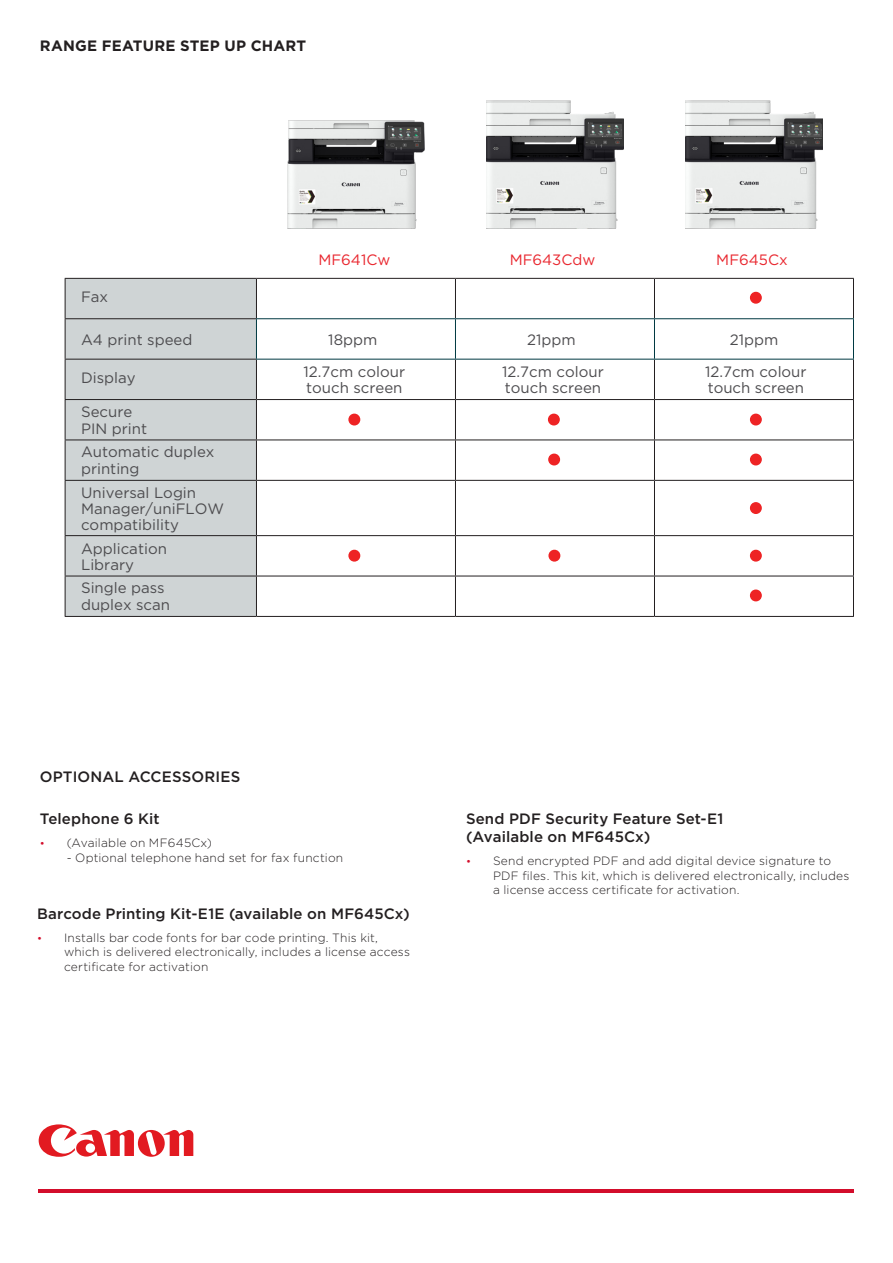
<style>
.page{position:relative;width:893px;height:1263px;background:#fff}
.page>*{position:absolute;margin:0;border:0;box-sizing:border-box;transform-origin:0 0}
.t1{font:15px/16.2px "Gotham";color:#4d4c4f}
.Product_name{font:500 15px/18px "Gotham";letter-spacing:.01em;color:#231f20}
.Product_name-2{font:700 15px "Gotham";letter-spacing:.01em;color:#231f20}
.t2{font:15px "Gotham";color:#e9272f}
.t3{font:300 12px/14.4px "Gotham";letter-spacing:.015em;color:#231f20}
.s1{font-weight:400;font-size:10.5px;color:#d30d2b}
</style>
<div class="page">
<svg style="left:39px;top:1124px;width:154px;height:33px"></svg>
<hr style="left:39px;top:1189px;width:815px;height:3px;background:#d30d2b">
<div style="left:66px;top:279px;width:190px;height:337px;background:#cfd4d5"></div>
<svg style="left:257px;top:291px;width:596px;height:325px"></svg>
<hr style="left:256px;top:278px;width:199px;height:1px;background:#231f20">
<hr style="left:256px;top:399px;width:199px;height:1px;background:#231f20">
<hr style="left:256px;top:439px;width:199px;height:1px;background:#231f20">
<hr style="left:256px;top:480px;width:199px;height:1px;background:#231f20">
<hr style="left:256px;top:535px;width:199px;height:1px;background:#231f20">
<hr style="left:256px;top:576px;width:199px;height:1px;background:#231f20">
<hr style="left:256px;top:616px;width:199px;height:1px;background:#231f20">
<hr style="left:455px;top:278px;width:199px;height:1px;background:#231f20">
<hr style="left:455px;top:279px;width:1px;height:39px;background:#231f20">
<hr style="left:455px;top:360px;width:1px;height:39px;background:#231f20">
<hr style="left:455px;top:399px;width:199px;height:1px;background:#231f20">
<hr style="left:455px;top:400px;width:1px;height:39px;background:#231f20">
<hr style="left:455px;top:439px;width:199px;height:1px;background:#231f20">
<hr style="left:455px;top:440px;width:1px;height:40px;background:#231f20">
<hr style="left:455px;top:480px;width:199px;height:1px;background:#231f20">
<hr style="left:455px;top:481px;width:1px;height:54px;background:#231f20">
<hr style="left:455px;top:535px;width:199px;height:1px;background:#231f20">
<hr style="left:455px;top:536px;width:1px;height:40px;background:#231f20">
<hr style="left:455px;top:576px;width:199px;height:1px;background:#231f20">
<hr style="left:455px;top:576px;width:1px;height:40px;background:#231f20">
<hr style="left:455px;top:616px;width:199px;height:1px;background:#231f20">
<hr style="left:654px;top:278px;width:200px;height:1px;background:#231f20">
<hr style="left:654px;top:279px;width:1px;height:39px;background:#231f20">
<hr style="left:853px;top:279px;width:1px;height:39px;background:#231f20">
<hr style="left:654px;top:360px;width:1px;height:39px;background:#231f20">
<hr style="left:853px;top:360px;width:1px;height:39px;background:#231f20">
<hr style="left:654px;top:399px;width:200px;height:1px;background:#231f20">
<hr style="left:654px;top:400px;width:1px;height:39px;background:#231f20">
<hr style="left:853px;top:400px;width:1px;height:39px;background:#231f20">
<hr style="left:654px;top:439px;width:200px;height:1px;background:#231f20">
<hr style="left:654px;top:440px;width:1px;height:40px;background:#231f20">
<hr style="left:853px;top:440px;width:1px;height:40px;background:#231f20">
<hr style="left:654px;top:480px;width:200px;height:1px;background:#231f20">
<hr style="left:654px;top:481px;width:1px;height:54px;background:#231f20">
<hr style="left:853px;top:481px;width:1px;height:54px;background:#231f20">
<hr style="left:654px;top:535px;width:200px;height:1px;background:#231f20">
<hr style="left:654px;top:536px;width:1px;height:40px;background:#231f20">
<hr style="left:853px;top:536px;width:1px;height:40px;background:#231f20">
<hr style="left:654px;top:576px;width:200px;height:1px;background:#231f20">
<hr style="left:654px;top:576px;width:1px;height:40px;background:#231f20">
<hr style="left:853px;top:576px;width:1px;height:40px;background:#231f20">
<hr style="left:654px;top:616px;width:200px;height:1px;background:#231f20">
<hr style="left:65px;top:278px;width:191px;height:1px;background:#231f20">
<hr style="left:65px;top:279px;width:1px;height:39px;background:#231f20">
<hr style="left:256px;top:279px;width:1px;height:39px;background:#231f20">
<hr style="left:65px;top:318px;width:191px;height:1px;background:#231f20">
<hr style="left:65px;top:319px;width:1px;height:40px;background:#231f20">
<hr style="left:65px;top:359px;width:191px;height:1px;background:#231f20">
<hr style="left:65px;top:360px;width:1px;height:39px;background:#231f20">
<hr style="left:256px;top:360px;width:1px;height:39px;background:#231f20">
<hr style="left:65px;top:399px;width:191px;height:1px;background:#231f20">
<hr style="left:65px;top:400px;width:1px;height:39px;background:#231f20">
<hr style="left:256px;top:400px;width:1px;height:39px;background:#231f20">
<hr style="left:65px;top:439px;width:191px;height:1px;background:#231f20">
<hr style="left:65px;top:440px;width:1px;height:40px;background:#231f20">
<hr style="left:256px;top:440px;width:1px;height:40px;background:#231f20">
<hr style="left:65px;top:480px;width:191px;height:1px;background:#231f20">
<hr style="left:65px;top:481px;width:1px;height:54px;background:#231f20">
<hr style="left:256px;top:481px;width:1px;height:54px;background:#231f20">
<hr style="left:65px;top:535px;width:191px;height:1px;background:#231f20">
<hr style="left:65px;top:536px;width:1px;height:40px;background:#231f20">
<hr style="left:256px;top:536px;width:1px;height:40px;background:#231f20">
<hr style="left:65px;top:576px;width:191px;height:1px;background:#231f20">
<hr style="left:65px;top:576px;width:1px;height:40px;background:#231f20">
<hr style="left:256px;top:576px;width:1px;height:40px;background:#231f20">
<hr style="left:65px;top:616px;width:191px;height:1px;background:#231f20">
<hr style="left:256px;top:318px;width:199px;height:1px;background:#003942">
<hr style="left:256px;top:319px;width:1px;height:40px;background:#003942">
<hr style="left:256px;top:359px;width:199px;height:1px;background:#003942">
<hr style="left:455px;top:318px;width:199px;height:1px;background:#003942">
<hr style="left:455px;top:319px;width:1px;height:40px;background:#003942">
<hr style="left:455px;top:359px;width:199px;height:1px;background:#003942">
<hr style="left:654px;top:318px;width:200px;height:1px;background:#003942">
<hr style="left:654px;top:319px;width:1px;height:40px;background:#003942">
<hr style="left:853px;top:319px;width:1px;height:40px;background:#003942">
<hr style="left:654px;top:359px;width:200px;height:1px;background:#003942">
<img style="left:288px;top:121px;width:136px;height:108px">
<div style="left:349px;top:414px;width:11px;height:11px;background:#ee2324;border-radius:50%"></div>
<div style="left:348px;top:414px;width:12px;height:11px;border:2px solid #ee2324;border-radius:50%"></div>
<div style="left:349px;top:550px;width:11px;height:11px;background:#ee2324;border-radius:50%"></div>
<div style="left:348px;top:550px;width:12px;height:12px;border:2px solid #ee2324;border-radius:50%"></div>
<img style="left:487px;top:100px;width:136px;height:129px">
<div style="left:549px;top:414px;width:10px;height:11px;background:#ee2324;border-radius:50%"></div>
<div style="left:548px;top:414px;width:12px;height:11px;border:2px solid #ee2324;border-radius:50%"></div>
<div style="left:549px;top:454px;width:10px;height:11px;background:#ee2324;border-radius:50%"></div>
<div style="left:548px;top:454px;width:12px;height:11px;border:2px solid #ee2324;border-radius:50%"></div>
<div style="left:549px;top:550px;width:11px;height:11px;background:#ee2324;border-radius:50%"></div>
<div style="left:548px;top:550px;width:12px;height:12px;border:2px solid #ee2324;border-radius:50%"></div>
<img style="left:686px;top:100px;width:136px;height:129px">
<div style="left:751px;top:292px;width:10px;height:11px;background:#ee2324;border-radius:50%"></div>
<div style="left:750px;top:292px;width:12px;height:12px;border:2px solid #ee2324;border-radius:50%"></div>
<div style="left:751px;top:414px;width:10px;height:11px;background:#ee2324;border-radius:50%"></div>
<div style="left:750px;top:414px;width:12px;height:11px;border:2px solid #ee2324;border-radius:50%"></div>
<div style="left:751px;top:503px;width:10px;height:10px;background:#ee2324;border-radius:50%"></div>
<div style="left:750px;top:502px;width:12px;height:12px;border:2px solid #ee2324;border-radius:50%"></div>
<div style="left:751px;top:454px;width:10px;height:11px;background:#ee2324;border-radius:50%"></div>
<div style="left:750px;top:454px;width:12px;height:11px;border:2px solid #ee2324;border-radius:50%"></div>
<div style="left:751px;top:550px;width:10px;height:11px;background:#ee2324;border-radius:50%"></div>
<div style="left:750px;top:550px;width:12px;height:12px;border:2px solid #ee2324;border-radius:50%"></div>
<div style="left:751px;top:590px;width:10px;height:11px;background:#ee2324;border-radius:50%"></div>
<div style="left:750px;top:589px;width:12px;height:12px;border:2px solid #ee2324;border-radius:50%"></div>
<p class="Product_name-2" style="left:40px;top:35px;width:268px">RANGE FEATURE STEP UP CHART</p>
<p class="t1" style="left:81px;top:288px;width:29px">Fax</p>
<p class="t1" style="left:81px;top:331px;width:113px">A4 print speed</p>
<p class="t1" style="left:81px;top:369px;width:56px">Display</p>
<p class="t1" style="left:81px;top:404px;width:68px">Secure<br>PIN print</p>
<p class="t1" style="left:81px;top:444px;width:135px">Automatic duplex printing</p>
<p class="t1" style="left:81px;top:484px;width:145px">Universal Login<br>Manager/uniFLOW compatibility</p>
<p class="t1" style="left:81px;top:540px;width:87px">Application<br>Library</p>
<p class="t1" style="left:81px;top:580px;width:91px">Single pass duplex scan</p>
<p class="t2" style="left:318px;top:250px;width:73px">MF641Cw</p>
<p class="t1" style="left:328px;top:331px;width:51px">18ppm</p>
<p class="t1" style="left:304px;top:363px;width:103px">12.7cm colour touch screen</p>
<p class="t2" style="left:510px;top:250px;width:87px">MF643Cdw</p>
<p class="t1" style="left:527px;top:331px;width:50px">21ppm</p>
<p class="t1" style="left:502px;top:363px;width:103px">12.7cm colour touch screen</p>
<p class="t2" style="left:716px;top:250px;width:73px">MF645Cx</p>
<p class="t1" style="left:730px;top:331px;width:50px">21ppm</p>
<p class="t1" style="left:705px;top:363px;width:103px">12.7cm colour touch screen</p>
<p class="Product_name" style="left:40px;top:768px;width:202px">OPTIONAL ACCESSORIES</p>
<p class="Product_name" style="left:40px;top:810px;width:122px">Telephone 6 Kit</p>
<p class="t3" style="left:40px;top:835px;width:174px"><span class="s1">•</span> (Available on MF645Cx)</p>
<p class="t3" style="left:67px;top:850px;width:278px">- Optional telephone hand set for fax function</p>
<p class="Product_name" style="left:37px;top:905px;width:374px">Barcode Printing Kit-E1E (available on MF645Cx)</p>
<p class="t3" style="left:64px;top:930px;width:348px;text-indent:-27px"><span class="s1">•</span> Installs bar code fonts for bar code printing. This kit, which is delivered electronically, includes a license access certificate for activation</p>
<p class="Product_name" style="left:466px;top:810px;width:259px">Send PDF Security Feature Set-E1 (Available on MF645Cx)</p>
<p class="t3" style="left:493px;top:853px;width:358px;text-indent:-27px"><span class="s1">•</span> Send encrypted PDF and add digital device signature to<br>PDF files. This kit, which is delivered electronically, includes a license access certificate for activation.</p>
</div>
